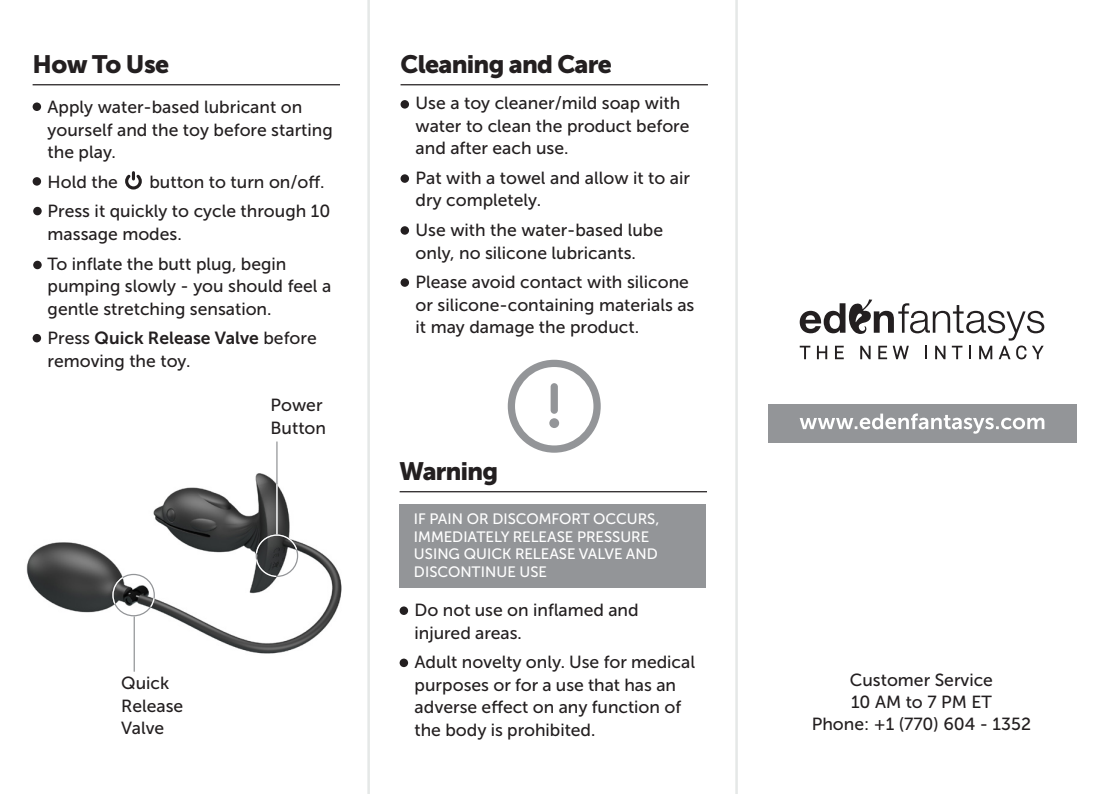
<style>
.page{position:relative;width:1106px;height:794px;background:#fff}
.page>*{position:absolute;margin:0;border:0;box-sizing:border-box;transform-origin:0 0}
.t1{font:25px "Museo Sans 900";letter-spacing:-.03em;color:#231f20}
.t2{font:25px "Museo Sans Cyrl 900";letter-spacing:-.025em;color:#231f20}
.t3{font:17.5px/22.5px "Museo Sans 500";color:#231f20}
.t4{font:17.5px/22.5px "Museo Sans Cyrl 500";color:#231f20}
.t5{font:17.5px "Museo Sans 700";color:#231f20}
.t6{font:15px/17.5px "Museo Sans Cyrl 500";color:#fff}
.s1{font-family:"Museo Sans 500"}
</style>
<div class="page">
<svg style="left:799px;top:299px;width:245px;height:60px"></svg>
<img style="left:26px;top:441px;width:316px;height:231px">
<div style="left:767px;top:404px;width:309px;height:38px;background:#939598"></div>
<svg style="left:799px;top:413px;width:245px;height:21px"></svg>
<svg style="left:508px;top:360px;width:92px;height:93px"></svg>
<div style="left:550px;top:383px;width:8px;height:31px;background:#939598;border-radius:4px"></div>
<div style="left:549px;top:418px;width:10px;height:10px;background:#939598;border-radius:50%"></div>
<div style="left:33px;top:102px;width:8px;height:9px;background:#231f20;border-radius:50%"></div>
<div style="left:33px;top:177px;width:8px;height:9px;background:#231f20;border-radius:50%"></div>
<svg style="left:125px;top:171px;width:17px;height:19px"></svg>
<div style="left:33px;top:207px;width:9px;height:8px;background:#231f20;border-radius:50%"></div>
<div style="left:33px;top:261px;width:9px;height:8px;background:#231f20;border-radius:50%"></div>
<hr style="left:33px;top:84px;width:307px;height:1px;background:#231f20">
<hr style="left:400px;top:84px;width:308px;height:1px;background:#231f20">
<div style="left:400px;top:174px;width:9px;height:9px;background:#231f20;border-radius:50%"></div>
<div style="left:400px;top:278px;width:9px;height:9px;background:#231f20;border-radius:50%"></div>
<div style="left:400px;top:226px;width:9px;height:9px;background:#231f20;border-radius:50%"></div>
<div style="left:400px;top:100px;width:9px;height:9px;background:#231f20;border-radius:50%"></div>
<hr style="left:367px;top:0;width:3px;height:794px;background:#e5e8e7">
<hr style="left:735px;top:0;width:3px;height:794px;background:#e5e8e7">
<div style="left:33px;top:334px;width:8px;height:8px;background:#231f20;border-radius:50%"></div>
<hr style="left:134px;top:616px;width:1px;height:55px;background:#939598">
<div style="left:112px;top:574px;width:43px;height:42px;border:1px solid #939598;border-radius:50%"></div>
<div style="left:399px;top:606px;width:9px;height:9px;background:#231f20;border-radius:50%"></div>
<div style="left:399px;top:658px;width:9px;height:9px;background:#231f20;border-radius:50%"></div>
<hr style="left:399px;top:491px;width:308px;height:1px;background:#231f20">
<div style="left:399px;top:504px;width:306px;height:83px;background:#939598"></div>
<svg style="left:112px;top:576px;width:12px;height:29px"></svg>
<svg style="left:149px;top:597px;width:6px;height:11px"></svg>
<hr style="left:276px;top:441px;width:1px;height:93px;background:#939598">
<svg style="left:255px;top:534px;width:43px;height:43px"></svg>
<hr style="left:276px;top:484px;width:1px;height:50px;background:#fff">
<h1 class="t1" style="left:33px;top:50px;width:138px">How To Use</h1>
<p class="t3" style="left:48px;top:96px;width:287px">Apply water-based lubricant on yourself and the toy before starting the play.</p>
<p class="t3" style="left:48px;top:171px;width:72px">Hold the</p>
<p class="t3" style="left:48px;top:167px;width:284px;line-height:29.5px;text-indent:102px">button to turn on/off.<br>Press it quickly to cycle through 10</p>
<p class="t3" style="left:48px;top:219px;width:240px;line-height:29.5px">massage modes.<br>To inflate the butt plug, begin</p>
<p class="t3" style="left:48px;top:275px;width:285px">pumping slowly - you should feel a gentle stretching sensation.</p>
<p class="t5" style="left:48px;top:328px;width:271px"><span class="s1">Press</span> Quick Release Valve <span class="s1">before</span></p>
<p class="t3" style="left:48px;top:349px;width:144px">removing the toy.</p>
<p class="t3" style="left:270px;top:394px;width:57px">Power<br>Button</p>
<p class="t3" style="left:121px;top:672px;width:64px">Quick<br>Release<br>Valve</p>
<h1 class="t1" style="left:400px;top:50px;width:213px">Cleaning and Care</h1>
<p class="t3" style="left:415px;top:92px;width:275px">Use a toy cleaner/mild soap with water to clean the product before and after each use.</p>
<p class="t3" style="left:415px;top:167px;width:276px">Pat with a towel and allow it to air dry completely.</p>
<p class="t3" style="left:415px;top:219px;width:249px">Use with the water-based lube only, no silicone lubricants.</p>
<p class="t3" style="left:415px;top:271px;width:280px">Please avoid contact with silicone or silicone-containing materials as it may damage the product.</p>
<h1 class="t2" style="left:399px;top:457px;width:100px">Warning</h1>
<p class="t6" style="left:414px;top:510px;width:247px">IF PAIN OR DISCOMFORT OCCURS,<br>IMMEDIATELY RELEASE PRESSURE<br>USING QUICK RELEASE VALVE AND<br>DISCONTINUE USE</p>
<p class="t4" style="left:414px;top:599px;width:226px">Do not use on inflamed and injured areas.</p>
<p class="t4" style="left:414px;top:651px;width:282px">Adult novelty only. Use for medical purposes or for a use that has an adverse effect on any function of the body is prohibited.</p>
<p class="t3" style="left:811px;top:669px;width:221px;text-align:center">Customer Service<br>10 AM to 7 PM ET<br>Phone: +1 (770) 604 - 1352</p>
</div>
